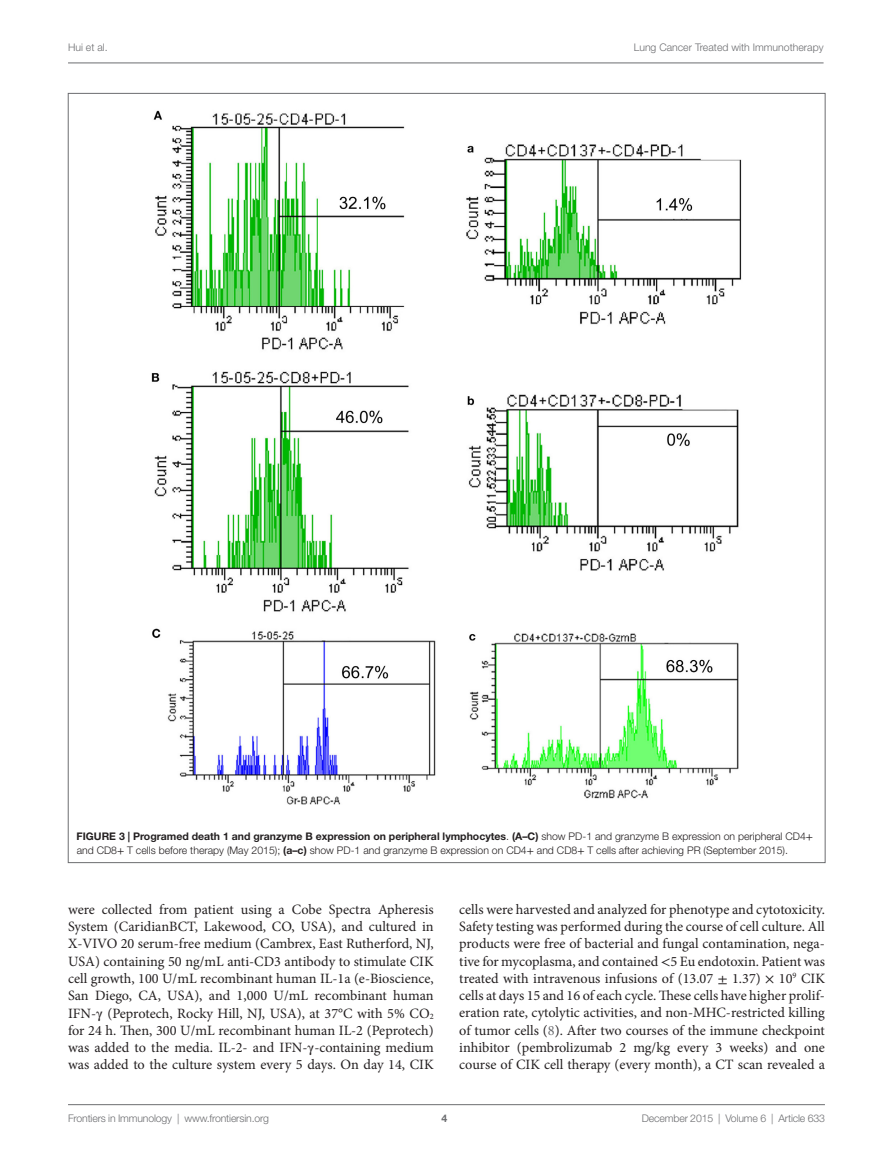
<style>
.page{position:relative;width:893px;height:1170px;background:#fff}
.page>*{position:absolute;margin:0;border:0;box-sizing:border-box;transform-origin:0 0}
.t1{font:14.25px/17.2px "Minion Pro";color:#231f20;text-align:justify}
.t2{font:300 10.5px/14.2px "Helvetica Neue LT Std";color:#231f20}
.t3{font:300 10.5px "Helvetica Neue LT Std";letter-spacing:-.015em;color:#6c6d70}
.t4{font:700 10.5px "Helvetica Neue LT Std";color:#6c6d70}
.s1{font-weight:700}
.s2{font-family:"STIX General";font-weight:400}
.s3{font-family:"STIX General"}
.s4{color:#6c6d70}
</style>
<div class="page">
<hr style="left:68px;top:1104px;width:757px;height:1px;background:#6c6d70">
<hr style="left:68px;top:63px;width:756px;height:1px;background:#6c6d70">
<img style="left:151px;top:110px;width:591px;height:695px">
<p class="t3" style="left:68px;top:41px;width:41px">Hui et al.</p>
<p class="t3" style="left:634px;top:41px;width:191px">Lung Cancer Treated with Immunotherapy</p>
<p class="t2" style="left:77px;top:828px;width:738px"><span class="s1">FIGURE 3 | Programed death 1 and granzyme B expression on peripheral lymphocytes</span>. <span class="s1">(A–C)</span> show PD-1 and granzyme B expression on peripheral CD4<span class="s2">+ </span>and CD8<span class="s2">+</span> T cells before therapy (May 2015); <span class="s1">(a–c)</span> show PD-1 and granzyme B expression on CD4<span class="s2">+</span> and CD8<span class="s2">+</span> T cells after achieving PR (September 2015).</p>
<p class="t1" style="left:68px;top:900px;width:367px">were collected from patient using a Cobe Spectra Apheresis System (CaridianBCT, Lakewood, CO, USA), and cultured in X-VIVO 20 serum-free medium (Cambrex, East Rutherford, NJ, USA) containing 50 ng/mL anti-CD3 antibody to stimulate CIK cell growth, 100 U/mL recombinant human IL-1a (e-Bioscience, San Diego, CA, USA), and 1,000 U/mL recombinant human IFN-<span class="s3">γ</span> (Peprotech, Rocky Hill, NJ, USA), at 37°C with 5% CO<sub>2 </sub>for 24 h. Then, 300 U/mL recombinant human IL-2 (Peprotech) was added to the media. IL-2- and IFN-<span class="s3">γ</span>-containing medium was added to the culture system every 5 days. On day 14, CIK</p>
<p class="t1" style="left:459px;top:900px;width:367px">cells were harvested and analyzed for phenotype and cytotoxicity.<br>Safety testing was performed during the course of cell culture. All products were free of bacterial and fungal contamination, nega&shy;tive for mycoplasma, and contained <span class="s3">&lt;</span>5 Eu endotoxin. Patient was treated with intravenous infusions of (13.07 <span class="s3">±</span> 1.37) <span class="s3">×</span> 10<sup>9</sup> CIK cells at days 15 and 16 of each cycle. These cells have higher prolif&shy;eration rate, cytolytic activities, and non-MHC-restricted killing of tumor cells (<span class="s4">8</span>). After two courses of the immune checkpoint inhibitor (pembrolizumab 2 mg/kg every 3 weeks) and one course of CIK cell therapy (every month), a CT scan revealed a</p>
<p class="t3" style="left:68px;top:1111px;width:203px">Frontiers in Immunology | www.frontiersin.org</p>
<p class="t4" style="left:441px;top:1111px;width:7px">4</p>
<p class="t3" style="left:642px;top:1111px;width:184px">December 2015 | Volume 6 | Article 633</p>
</div>
